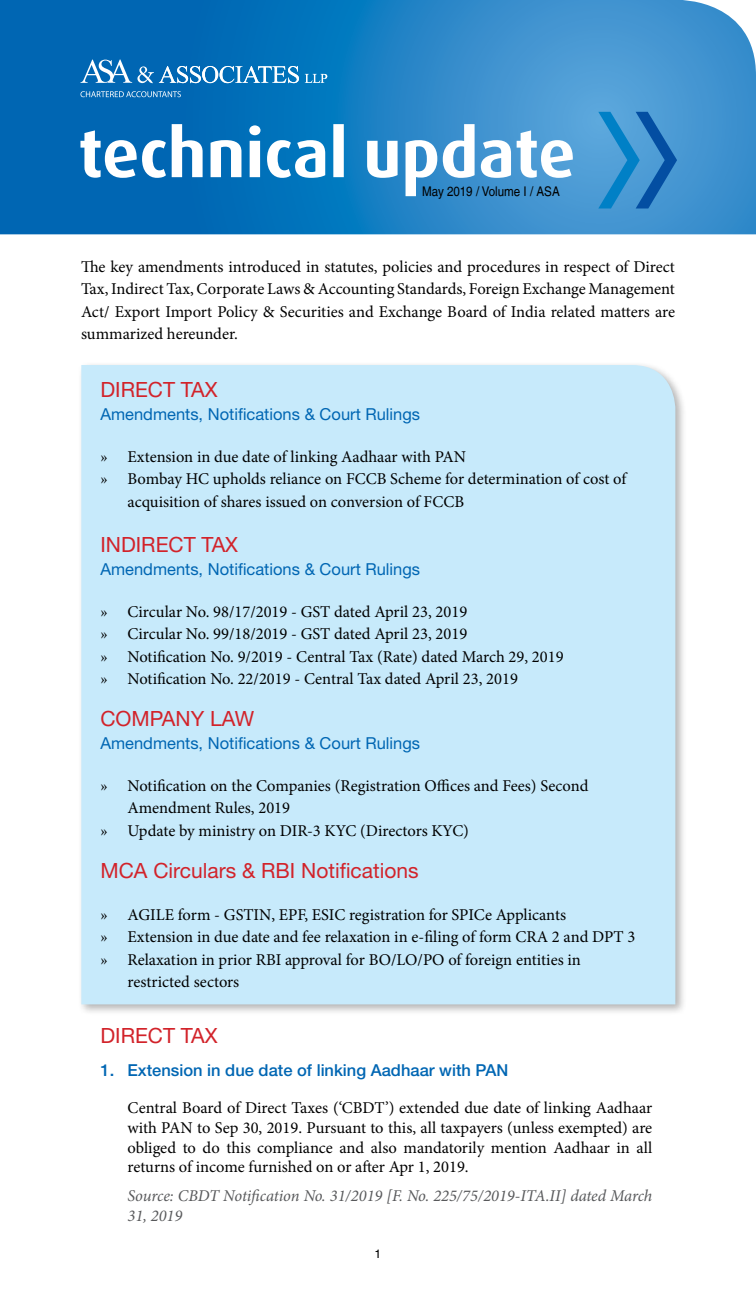
<style>
.page{position:relative;width:756px;height:1296px;background:#fff}
.page>*{position:absolute;margin:0;border:0;box-sizing:border-box;transform-origin:0 0}
.t1{font:21px "Helvetica Neue";color:#d2232a}
.t2{font:16.5px/22.5px "Minion Pro";color:#000;text-align:justify}
.t3{font:16.5px "Helvetica Neue";color:#0066b3}
.t4{font:italic 16.5px/19.8px "Minion Pro";letter-spacing:-.005em;color:#58595b}
.t5{font:500 16.5px "Helvetica Neue";color:#0066b3}
.t6{font:13.35px "Helvetica LT";color:#000;scale:.87 1}
.t7{font:12px "Helvetica";color:#000}
</style>
<div class="page">
<svg style="left:0;top:0;width:756px;height:234px;background:#2280c3"></svg>
<svg style="left:598px;top:112px;width:79px;height:97px;background:#368ccb"></svg>
<svg style="left:80px;top:124px;width:493px;height:72px"></svg>
<svg style="left:80px;top:59px;width:247px;height:24px;background:#388cc6"></svg>
<svg style="left:80px;top:91px;width:101px;height:6px"></svg>
<div style="left:77px;top:361px;width:610px;height:655px;background:#000;opacity:.3"></div>
<div style="left:81px;top:365px;width:594px;height:639px;background:#c7eafb"></div>
<p class="t6" style="left:422px;top:184px;width:160px">May 2019 / Volume I / ASA</p>
<p class="t2" style="left:81px;top:256px;width:596px">The key amendments introduced in statutes, policies and procedures in respect of Direct Tax, Indirect Tax, Corporate Laws &amp; Accounting Standards, Foreign Exchange Management Act/ Export Import Policy &amp; Securities and Exchange Board of India related matters are summarized hereunder.</p>
<p class="t1" style="left:100px;top:377px;width:119px">DIRECT TAX</p>
<p class="t3" style="left:100px;top:404px;width:321px">Amendments, Notifications &amp; Court Rulings</p>
<p class="t2" style="left:100px;top:445px;width:367px">» Extension in due date of linking Aadhaar with PAN</p>
<p class="t2" style="left:100px;top:468px;width:527px">» Bombay HC upholds reliance on FCCB Scheme for determination of cost of</p>
<p class="t2" style="left:127px;top:490px;width:338px">acquisition of shares issued on conversion of FCCB</p>
<p class="t1" style="left:100px;top:532px;width:139px">INDIRECT TAX</p>
<p class="t3" style="left:100px;top:559px;width:321px">Amendments, Notifications &amp; Court Rulings</p>
<p class="t2" style="left:100px;top:600px;width:465px;text-align:left">» Circular No. 98/17/2019 - GST dated April 23, 2019<br>» Circular No. 99/18/2019 - GST dated April 23, 2019<br>» Notification No. 9/2019 - Central Tax (Rate) dated March 29, 2019 » Notification No. 22/2019 - Central Tax dated April 23, 2019</p>
<p class="t1" style="left:100px;top:706px;width:155px">COMPANY LAW</p>
<p class="t3" style="left:100px;top:733px;width:321px">Amendments, Notifications &amp; Court Rulings</p>
<p class="t2" style="left:100px;top:774px;width:489px">» Notification on the Companies (Registration Offices and Fees) Second</p>
<p class="t2" style="left:127px;top:797px;width:164px">Amendment Rules, 2019</p>
<p class="t2" style="left:100px;top:819px;width:370px">» Update by ministry on DIR-3 KYC (Directors KYC)</p>
<p class="t1" style="left:100px;top:858px;width:320px">MCA Circulars &amp; RBI Notifications</p>
<p class="t2" style="left:100px;top:903px;width:467px">» AGILE form - GSTIN, EPF, ESIC registration for SPICe Applicants</p>
<p class="t2" style="left:100px;top:926px;width:536px">» Extension in due date and fee relaxation in e-filing of form CRA 2 and DPT 3</p>
<p class="t2" style="left:100px;top:948px;width:482px">» Relaxation in prior RBI approval for BO/LO/PO of foreign entities in</p>
<p class="t2" style="left:127px;top:971px;width:113px">restricted sectors</p>
<p class="t1" style="left:100px;top:1023px;width:119px">DIRECT TAX</p>
<p class="t5" style="left:100px;top:1061px;width:409px">1. Extension in due date of linking Aadhaar with PAN</p>
<p class="t2" style="left:127px;top:1098px;width:526px;line-height:19.8px">Central Board of Direct Taxes (‘CBDT’) extended due date of linking Aadhaar with PAN to Sep 30, 2019. Pursuant to this, all taxpayers (unless exempted) are obliged to do this compliance and also mandatorily mention Aadhaar in all returns of income furnished on or after Apr 1, 2019.</p>
<p class="t4" style="left:127px;top:1186px;width:526px">Source: CBDT Notification No. 31/2019 [F. No. 225/75/2019-ITA.II] dated March<br>31, 2019</p>
<p class="t7" style="left:375px;top:1247px;width:8px">1</p>
</div>
